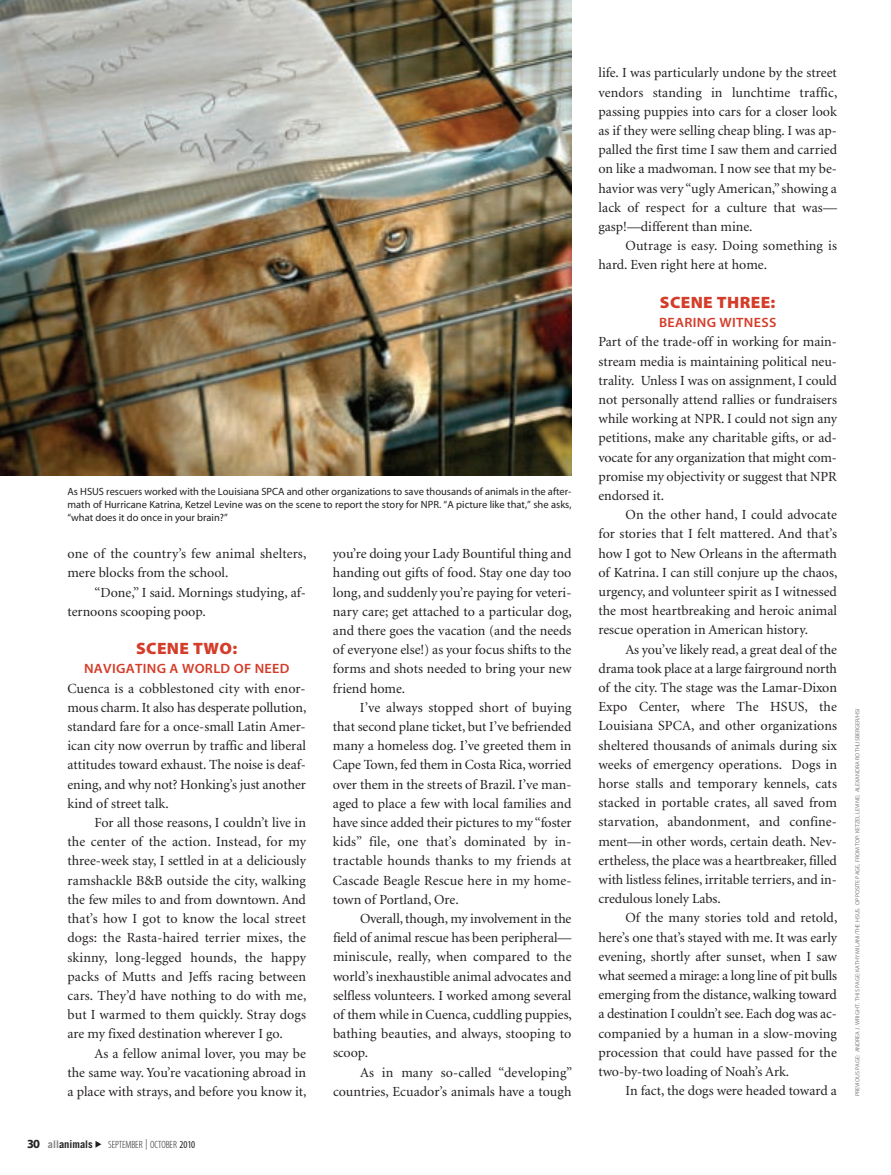
<style>
.page{position:relative;width:891px;height:1175px;background:#fff}
.page>*{position:absolute;margin:0;border:0;box-sizing:border-box;transform-origin:0 0}
.t1{font:16.5px "Myriad MM830 BL600 NO";letter-spacing:.02em;color:#d43d29;scale:1.05 1}
.t2{font:13.95px/19.2px "Minion";color:#231f20;text-align:justify}
.t3{font:13.5px "Myriad MM565 SB600 NO";letter-spacing:.02em;color:#d43d29;scale:1.05 1}
.t4{font:10.5px/13px "Myriad MM400 RG600 NO";color:#231f20;text-align:justify}
.t5{font:10.5px "Myriad MM213 LT300 CN";color:#231f20}
.t6{font:700 10.5px "Trade Gothic";color:#231f20}
.t7{font:6px "Myriad MM400 RG600 NO";color:#808285}
.s1{font-family:"Myriad MM700 BD600 NO";font-weight:400;font-size:12.45px}
.s2{color:#808285}
.s3{font-family:"Myriad MM400 RG300 CN"}
</style>
<div class="page">
<svg style="left:95px;top:1141px;width:6px;height:6px"></svg>
<img style="left:0;top:0;width:572px;height:475px">
<p class="t4" style="left:68px;top:485px;width:506px">As HSUS rescuers worked with the Louisiana SPCA and other organizations to save thousands of animals in the after&shy;math of Hurricane Katrina, Ketzel Levine was on the scene to report the story for NPR. “A picture like that,” she asks, “what does it do once in your brain?”</p>
<p class="t2" style="left:68px;top:545px;width:240px">one of the country’s few animal shelters, mere blocks from the school.</p>
<p class="t2" style="left:68px;top:583px;width:240px;text-indent:27px">“Done,” I said. Mornings studying, af&shy;ternoons scooping poop.</p>
<p class="t1" style="left:136px;top:642px;width:98px">SCENE TWO:</p>
<p class="t3" style="left:84px;top:664px;width:197px">NAVIGATING A WORLD OF NEED</p>
<p class="t2" style="left:68px;top:679px;width:240px">Cuenca is a cobblestoned city with enor&shy;mous charm. It also has desperate pollution, standard fare for a once-small Latin Amer&shy;ican city now overrun by traffic and liberal attitudes toward exhaust. The noise is deaf&shy;ening, and why not? Honking’s just another kind of street talk.</p>
<p class="t2" style="left:68px;top:814px;width:240px;text-indent:27px">For all those reasons, I couldn’t live in the center of the action. Instead, for my three-week stay, I settled in at a deliciously ramshackle B&amp;B outside the city, walking the few miles to and from downtown. And that’s how I got to know the local street dogs: the Rasta-haired terrier mixes, the skinny, long-legged hounds, the happy packs of Mutts and Jeffs racing between cars. They’d have nothing to do with me, but I warmed to them quickly. Stray dogs are my fixed destination wherever I go.</p>
<p class="t2" style="left:68px;top:1044px;width:240px;text-indent:27px">As a fellow animal lover, you may be the same way. You’re vacationing abroad in a place with strays, and before you know it,</p>
<p class="t2" style="left:333px;top:545px;width:240px">you’re doing your Lady Bountiful thing and handing out gifts of food. Stay one day too long, and suddenly you’re paying for veteri&shy;nary care; get attached to a particular dog, and there goes the vacation (and the needs of everyone else!) as your focus shifts to the forms and shots needed to bring your new friend home.</p>
<p class="t2" style="left:333px;top:698px;width:240px;text-indent:27px">I’ve always stopped short of buying that second plane ticket, but I’ve befriended many a homeless dog. I’ve greeted them in Cape Town, fed them in Costa Rica, worried over them in the streets of Brazil. I’ve man&shy;aged to place a few with local families and have since added their pictures to my “foster kids” file, one that’s dominated by in&shy;tractable hounds thanks to my friends at Cascade Beagle Rescue here in my home&shy;town of Portland, Ore.</p>
<p class="t2" style="left:333px;top:910px;width:240px;text-indent:27px">Overall, though, my involvement in the field of animal rescue has been peripheral— miniscule, really, when compared to the world’s inexhaustible animal advocates and selfless volunteers. I worked among several of them while in Cuenca, cuddling puppies, bathing beauties, and always, stooping to scoop.</p>
<p class="t2" style="left:333px;top:1063px;width:241px;text-align:right">As in many so-called “developing” countries, Ecuador’s animals have a tough</p>
<p class="t6" style="left:27px;top:1140px;width:67px"><span class="s1">30</span> <span class="s2">all</span>animals</p>
<p class="t5" style="left:108px;top:1140px;width:88px">SEPTEMBER | OCTOBER <span class="s3">2010</span></p>
<p class="t2" style="left:598px;top:64px;width:240px">life. I was particularly undone by the street vendors standing in lunchtime traffic, passing puppies into cars for a closer look as if they were selling cheap bling. I was ap&shy;palled the first time I saw them and carried on like a madwoman. I now see that my be&shy;havior was very “ugly American,” showing a lack of respect for a culture that was— gasp!—different than mine.</p>
<p class="t2" style="left:598px;top:237px;width:240px;text-indent:27px">Outrage is easy. Doing something is hard. Even right here at home.</p>
<p class="t1" style="left:660px;top:296px;width:112px">SCENE THREE:</p>
<p class="t3" style="left:659px;top:317px;width:113px">BEARING WITNESS</p>
<p class="t2" style="left:598px;top:333px;width:240px">Part of the trade-off in working for main&shy;stream media is maintaining political neu&shy;trality. Unless I was on assignment, I could not personally attend rallies or fundraisers while working at NPR. I could not sign any petitions, make any charitable gifts, or ad&shy;vocate for any organization that might com&shy;promise my objectivity or suggest that NPR endorsed it.</p>
<p class="t2" style="left:598px;top:506px;width:240px;text-indent:27px">On the other hand, I could advocate for stories that I felt mattered. And that’s how I got to New Orleans in the aftermath of Katrina. I can still conjure up the chaos, urgency, and volunteer spirit as I witnessed the most heartbreaking and heroic animal rescue operation in American history.</p>
<p class="t2" style="left:598px;top:640px;width:240px;text-indent:27px">As you’ve likely read, a great deal of the drama took place at a large fairground north of the city. The stage was the Lamar-Dixon Expo Center, where The HSUS, the Louisiana SPCA, and other organizations sheltered thousands of animals during six weeks of emergency operations. Dogs in horse stalls and temporary kennels, cats stacked in portable crates, all saved from starvation, abandonment, and confine&shy;ment—in other words, certain death. Nev&shy;ertheless, the place was a heartbreaker, filled with listless felines, irritable terriers, and in&shy;credulous lonely Labs.</p>
<p class="t2" style="left:598px;top:909px;width:240px;text-indent:27px">Of the many stories told and retold, here’s one that’s stayed with me. It was early evening, shortly after sunset, when I saw what seemed a mirage: a long line of pit bulls emerging from the distance, walking toward a destination I couldn’t see. Each dog was ac&shy;companied by a human in a slow-moving procession that could have passed for the two-by-two loading of Noah’s Ark.</p>
<p class="t2" style="left:625px;top:1082px;width:213px">In fact, the dogs were headed toward a</p>
<p class="t7" style="left:855px;top:1096px;width:389px;rotate:-90deg">PREVIOUS PAGE: ANDREA J. WRIGHT. THIS PAGE: KATHY MILANI/THE HSUS. OPPOSITE PAGE, FROM TOP: KETZEL LEVINE; ALEXANDRA ROTHLISBERGER/HSI</p>
</div>
